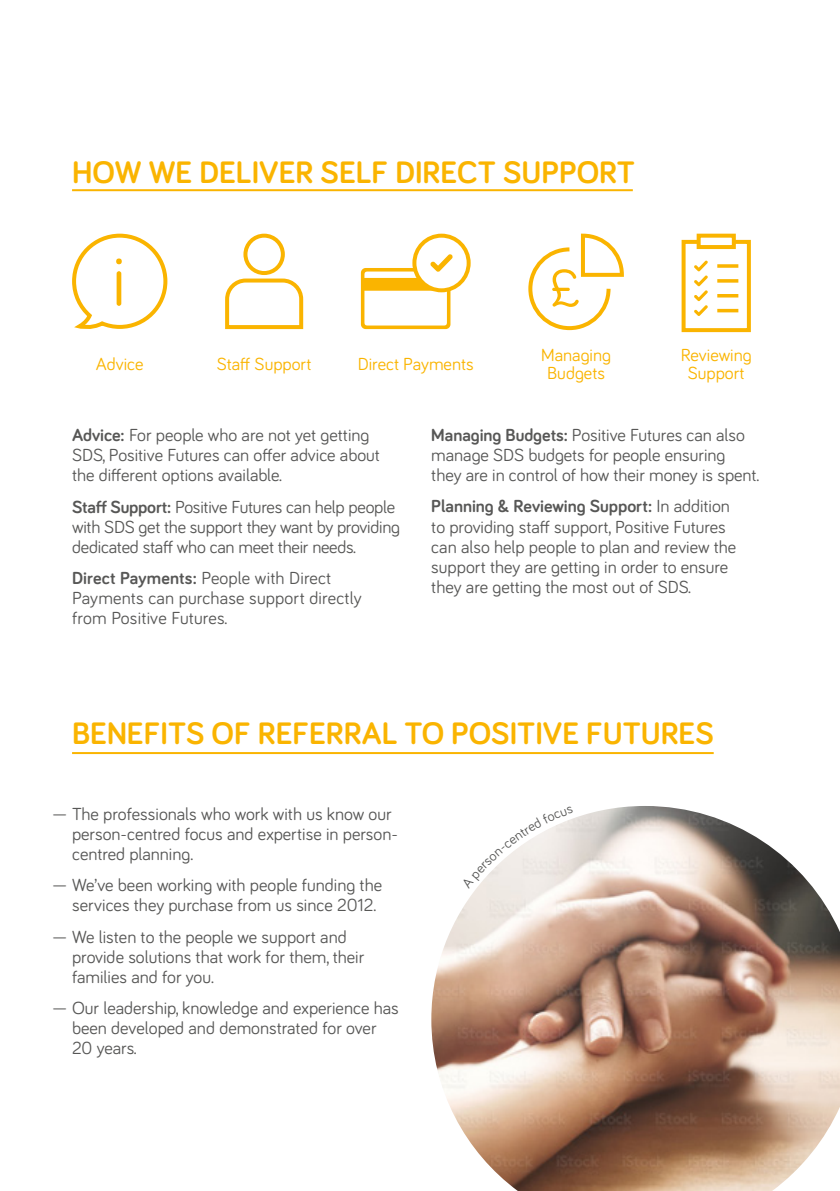
<style>
.page{position:relative;width:840px;height:1191px;background:#fff}
.page>*{position:absolute;margin:0;border:0;box-sizing:border-box;transform-origin:0 0}
.t1{font:73.6px "Bariol";color:#fab400}
.t2{font:53.8px "Bariol";color:#fab400}
.t3{font:700 32px "Bariol";color:#fab400}
.t4{font:18px/20px "Bariol";color:#575756}
.t5{font:18px/18px "Bariol";color:#fab400;text-align:center}
.s1{font-weight:700}
</style>
<div class="page">
<img style="left:431px;top:806px;width:408px;height:385px">
<svg style="left:72px;top:233px;width:96px;height:96px"></svg>
<svg style="left:225px;top:278px;width:79px;height:52px"></svg>
<div style="left:243px;top:234px;width:42px;height:41px;border:4px solid #fab400;border-radius:50%"></div>
<div style="left:412px;top:234px;width:58px;height:58px;border:4px solid #fab400;border-radius:50%"></div>
<svg style="left:361px;top:254px;width:91px;height:75px"></svg>
<svg style="left:528px;top:233px;width:96px;height:98px"></svg>
<div style="left:681px;top:240px;width:69px;height:92px;border:4px solid #fab400"></div>
<div style="left:696px;top:234px;width:39px;height:15px;background:#fff;border:4px solid #fab400"></div>
<svg style="left:694px;top:260px;width:13px;height:56px"></svg>
<svg style="left:717px;top:264px;width:21px;height:4px"></svg>
<svg style="left:717px;top:279px;width:21px;height:4px"></svg>
<hr style="left:716px;top:294px;width:22px;height:3px;background:#fab400">
<hr style="left:716px;top:309px;width:22px;height:3px;background:#fab400">
<hr style="left:72px;top:189px;width:560px;height:2px;background:#fab400">
<hr style="left:72px;top:752px;width:641px;height:2px;background:#fab400">
<svg style="left:461px;top:806px;width:112px;height:83px"></svg>
<h3 class="t3" style="left:72px;top:150px;width:564px">HOW WE DELIVER SELF DIRECT SUPPORT</h3>
<h1 class="t1" style="left:112px;top:230px;width:16px">i</h1>
<h2 class="t2" style="left:548px;top:251px;width:33px">£</h2>
<p class="t5" style="left:96px;top:354px;width:49px">Advice</p>
<p class="t5" style="left:217px;top:354px;width:96px">Staff Support</p>
<p class="t5" style="left:357px;top:354px;width:117px">Direct Payments</p>
<p class="t5" style="left:541px;top:345px;width:71px">Managing<br>Budgets</p>
<p class="t5" style="left:680px;top:345px;width:72px">Reviewing<br>Support</p>
<p class="t4" style="left:72px;top:424px;width:309px"><span class="s1">Advice:</span> For people who are not yet getting<br>SDS, Positive Futures can offer advice about the different options available.</p>
<p class="t4" style="left:72px;top:495px;width:329px"><span class="s1">Staff Support:</span> Positive Futures can help people with SDS get the support they want by providing dedicated staff who can meet their needs.</p>
<p class="t4" style="left:72px;top:567px;width:291px"><span class="s1">Direct Payments:</span> People with Direct<br>Payments can purchase support directly from Positive Futures.</p>
<p class="t4" style="left:431px;top:424px;width:329px"><span class="s1">Managing Budgets:</span> Positive Futures can also manage SDS budgets for people ensuring they are in control of how their money is spent.</p>
<p class="t4" style="left:431px;top:495px;width:306px"><span class="s1">Planning &amp; Reviewing Support:</span> In addition to providing staff support, Positive Futures can also help people to plan and review the support they are getting in order to ensure they are getting the most out of SDS.</p>
<h3 class="t3" style="left:72px;top:711px;width:642px">BENEFITS OF REFERRAL TO POSITIVE FUTURES</h3>
<p class="t4" style="left:72px;top:803px;width:327px;text-indent:-20px">— The professionals who work with us know our person-centred focus and expertise in person&shy;centred planning.</p>
<p class="t4" style="left:72px;top:874px;width:311px;text-indent:-20px">— We’ve been working with people funding the services they purchase from us since 2012.</p>
<p class="t4" style="left:72px;top:926px;width:293px;text-indent:-20px">— We listen to the people we support and provide solutions that work for them, their families and for you.</p>
<p class="t4" style="left:72px;top:997px;width:328px;text-indent:-20px">— Our leadership, knowledge and experience has been developed and demonstrated for over<br>20 years.</p>
</div>
